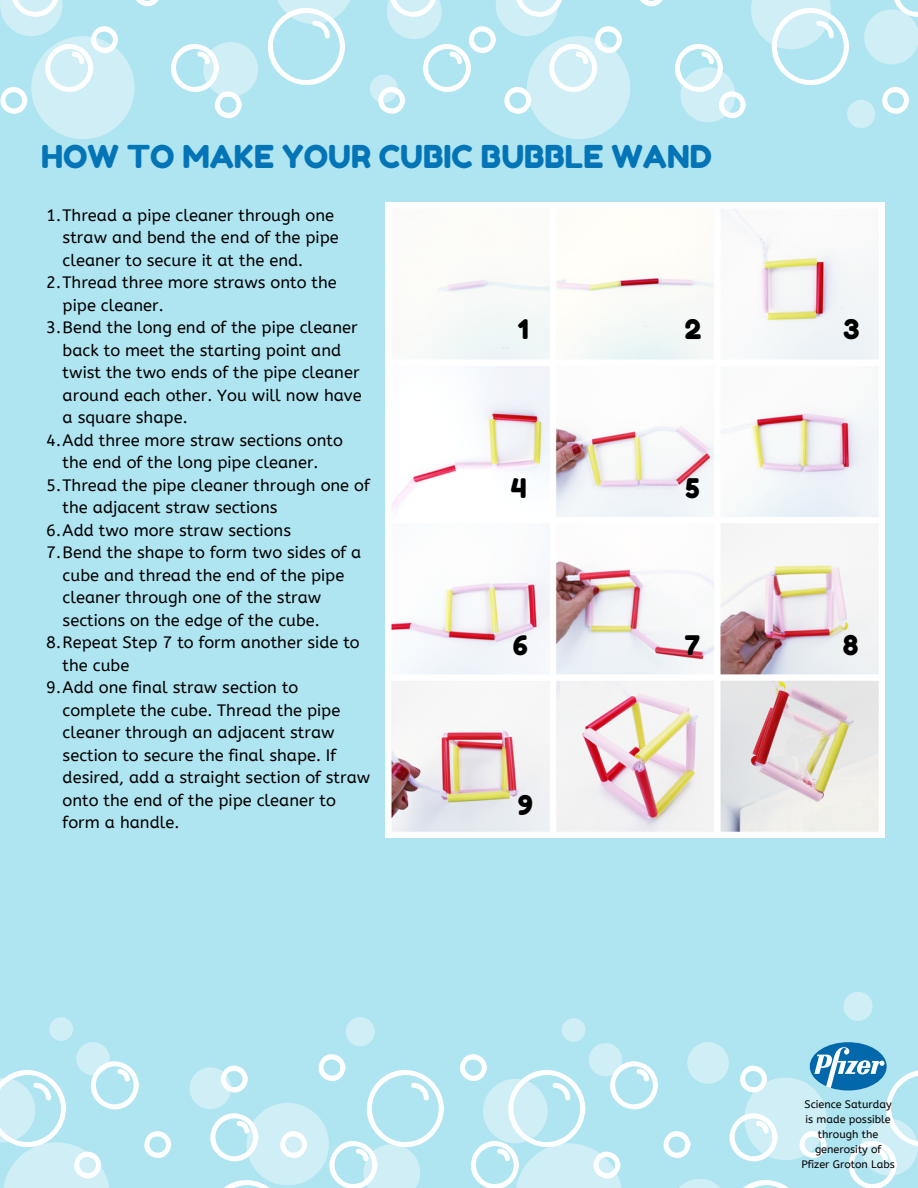
<style>
.page{position:relative;width:918px;height:1188px;background:#afe4f1}
.page>*{position:absolute;margin:0;border:0;box-sizing:border-box;transform-origin:0 0}
.t1{font:31.5px "Fredoka One";color:#0374b6}
.t2{font:27px "Fredoka One";color:#000}
.t3{font:16.5px "A Bee Zee";color:#000}
.t4{font:10.8px/15px "A Bee Zee";color:#000;text-align:center}
</style>
<div class="page">
<div style="left:31px;top:36px;width:104px;height:103px;background:#cfeef6;border-radius:50%"></div>
<div style="left:203px;top:42px;width:55px;height:55px;background:#cfeef6;border-radius:50%"></div>
<div style="left:370px;top:75px;width:28px;height:28px;background:#cfeef6;border-radius:50%"></div>
<div style="left:527px;top:36px;width:103px;height:103px;background:#cfeef6;border-radius:50%"></div>
<div style="left:680px;top:67px;width:55px;height:55px;background:#cfeef6;border-radius:50%"></div>
<div style="left:847px;top:100px;width:28px;height:28px;background:#cfeef6;border-radius:50%"></div>
<svg style="left:640px;top:0;width:23px;height:7px"></svg>
<svg style="left:675px;top:0;width:174px;height:118px"></svg>
<svg style="left:864px;top:0;width:54px;height:64px"></svg>
<svg style="left:882px;top:87px;width:27px;height:27px"></svg>
<svg style="left:0;top:0;width:118px;height:114px"></svg>
<svg style="left:268px;top:0;width:82px;height:85px"></svg>
<svg style="left:136px;top:0;width:23px;height:7px"></svg>
<svg style="left:171px;top:44px;width:71px;height:74px"></svg>
<svg style="left:378px;top:0;width:244px;height:114px"></svg>
<div style="left:49px;top:1017px;width:24px;height:24px;background:#cfeef6;border-radius:50%"></div>
<div style="left:76px;top:1042px;width:34px;height:33px;background:#cfeef6;border-radius:50%"></div>
<div style="left:247px;top:1103px;width:82px;height:83px;background:#cfeef6;border-radius:50%"></div>
<div style="left:190px;top:1067px;width:41px;height:42px;background:#cfeef6;border-radius:50%"></div>
<div style="left:346px;top:1017px;width:29px;height:29px;background:#cfeef6;border-radius:50%"></div>
<div style="left:562px;top:1018px;width:24px;height:24px;background:#cfeef6;border-radius:50%"></div>
<div style="left:843px;top:992px;width:30px;height:29px;background:#cfeef6;border-radius:50%"></div>
<svg style="left:224px;top:1180px;width:61px;height:8px"></svg>
<svg style="left:210px;top:1113px;width:48px;height:49px"></svg>
<svg style="left:280px;top:1131px;width:27px;height:27px"></svg>
<svg style="left:0;top:1061px;width:171px;height:127px"></svg>
<svg style="left:221px;top:1065px;width:27px;height:28px"></svg>
<svg style="left:318px;top:1054px;width:126px;height:134px"></svg>
<img style="left:385px;top:203px;width:500px;height:634px">
<svg style="left:460px;top:1042px;width:458px;height:146px"></svg>
<h1 class="t1" style="left:41px;top:138px;width:672px">HOW TO MAKE YOUR CUBIC BUBBLE WAND</h1>
<p class="t3" style="left:46px;top:205px;width:289px">1.Thread a pipe cleaner through one</p>
<p class="t3" style="left:63px;top:228px;width:278px">straw and bend the end of the pipe</p>
<p class="t3" style="left:63px;top:250px;width:242px">cleaner to secure it at the end.</p>
<p class="t3" style="left:46px;top:273px;width:292px">2.Thread three more straws onto the</p>
<p class="t3" style="left:63px;top:295px;width:103px">pipe cleaner.</p>
<p class="t3" style="left:46px;top:318px;width:313px">3.Bend the long end of the pipe cleaner</p>
<p class="t3" style="left:63px;top:340px;width:280px">back to meet the starting point and</p>
<p class="t3" style="left:63px;top:363px;width:298px">twist the two ends of the pipe cleaner</p>
<p class="t3" style="left:63px;top:385px;width:301px">around each other. You will now have</p>
<p class="t3" style="left:63px;top:408px;width:126px">a square shape.</p>
<p class="t3" style="left:46px;top:430px;width:298px">4.Add three more straw sections onto</p>
<p class="t3" style="left:63px;top:453px;width:257px">the end of the long pipe cleaner.</p>
<p class="t3" style="left:46px;top:475px;width:325px">5.Thread the pipe cleaner through one of</p>
<p class="t3" style="left:63px;top:498px;width:216px">the adjacent straw sections</p>
<p class="t3" style="left:46px;top:520px;width:246px">6.Add two more straw sections</p>
<p class="t3" style="left:46px;top:543px;width:317px">7.Bend the shape to form two sides of a</p>
<p class="t3" style="left:63px;top:565px;width:283px">cube and thread the end of the pipe</p>
<p class="t3" style="left:63px;top:588px;width:260px">cleaner through one of the straw</p>
<p class="t3" style="left:63px;top:610px;width:259px">sections on the edge of the cube.</p>
<p class="t3" style="left:46px;top:633px;width:315px">8.Repeat Step 7 to form another side to</p>
<p class="t3" style="left:63px;top:655px;width:68px">the cube</p>
<p class="t3" style="left:46px;top:678px;width:254px">9.Add one final straw section to</p>
<p class="t3" style="left:63px;top:700px;width:279px">complete the cube. Thread the pipe</p>
<p class="t3" style="left:63px;top:723px;width:274px">cleaner through an adjacent straw</p>
<p class="t3" style="left:63px;top:745px;width:275px">section to secure the final shape. If</p>
<p class="t3" style="left:63px;top:768px;width:309px">desired, add a straight section of straw</p>
<p class="t3" style="left:63px;top:790px;width:275px">onto the end of the pipe cleaner to</p>
<p class="t3" style="left:63px;top:813px;width:118px">form a handle.</p>
<h2 class="t2" style="left:518px;top:313px;width:12px">1</h2>
<h2 class="t2" style="left:685px;top:313px;width:18px">2</h2>
<h2 class="t2" style="left:843px;top:313px;width:18px">3</h2>
<h2 class="t2" style="left:511px;top:471px;width:17px">4</h2>
<h2 class="t2" style="left:685px;top:471px;width:16px">5</h2>
<h2 class="t2" style="left:513px;top:629px;width:17px">6</h2>
<h2 class="t2" style="left:685px;top:629px;width:17px">7</h2>
<h2 class="t2" style="left:843px;top:629px;width:17px">8</h2>
<h2 class="t2" style="left:518px;top:789px;width:17px">9</h2>
<p class="t4" style="left:802px;top:1097px;width:95px">Science Saturday is made possible through the generosity of<br>Pfizer Groton Labs</p>
</div>
